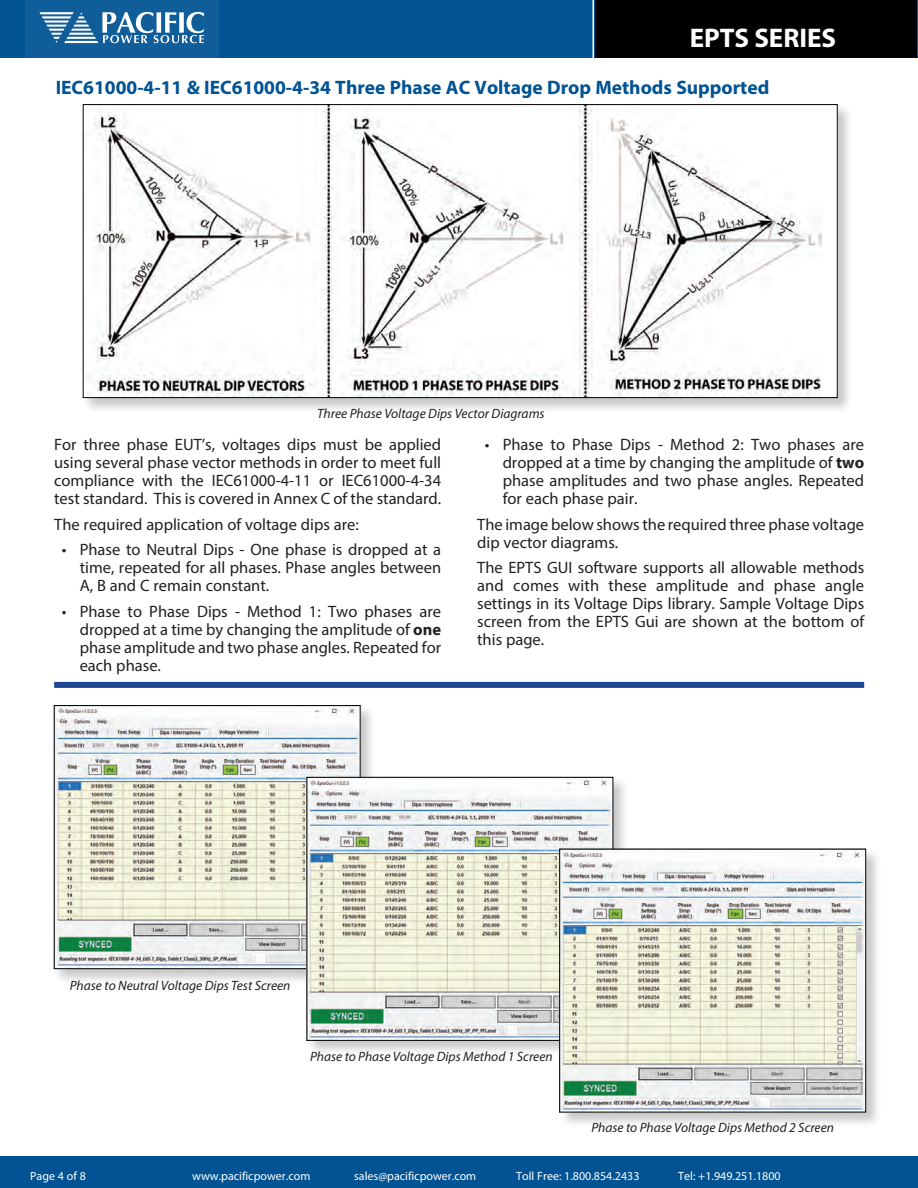
<style>
.page{position:relative;width:918px;height:1188px;background:#fff}
.page>*{position:absolute;margin:0;border:0;box-sizing:border-box;transform-origin:0 0}
.t1{font:700 27px "Myriad Pro";color:#fff}
.t2{font:700 19.5px "Myriad Pro";color:#015393}
.t3{font:16.5px/18px "Myriad Pro";color:#231f20;text-align:justify}
.t4{font:italic 13.5px "Myriad Pro";color:#231f20}
.t5{font:12px "Myriad Pro";color:#fff}
.s1{font-weight:700}
</style>
<div class="page">
<div style="left:0;top:0;width:917px;height:58px;background:#015393"></div>
<div style="left:595px;top:0;width:323px;height:58px;background:#000"></div>
<hr style="left:917px;top:0;width:1px;height:58px;background:#015393">
<hr style="left:592px;top:0;width:2px;height:59px;background:#fff">
<div style="left:0;top:1157px;width:918px;height:31px;background:#015393"></div>
<div style="left:82px;top:103px;width:772px;height:311px;background:#231f20;opacity:.25"></div>
<img style="left:85px;top:106px;width:750px;height:290px">
<div style="left:54px;top:682px;width:810px;height:6px;background:#1b4692"></div>
<div style="left:53px;top:704px;width:323px;height:281px;background:#231f20;opacity:.25"></div>
<img style="left:56px;top:707px;width:302px;height:260px">
<div style="left:54px;top:705px;width:306px;height:264px;border:1px solid #000"></div>
<div style="left:306px;top:776px;width:323px;height:281px;background:#231f20;opacity:.25"></div>
<img style="left:309px;top:779px;width:302px;height:260px">
<div style="left:307px;top:777px;width:306px;height:264px;border:1px solid #000"></div>
<div style="left:559px;top:848px;width:323px;height:280px;background:#231f20;opacity:.25"></div>
<img style="left:562px;top:851px;width:302px;height:259px">
<div style="left:25px;top:0;width:194px;height:58px;background:#0f5d99"></div>
<svg style="left:39px;top:12px;width:165px;height:31px"></svg>
<h1 class="t1" style="left:690px;top:20px;width:148px">EPTS SERIES</h1>
<p class="t2" style="left:56px;top:75px;width:715px">IEC61000-4-11 &amp; IEC61000-4-34 Three Phase AC Voltage Drop Methods Supported</p>
<p class="t4" style="left:317px;top:405px;width:229px">Three Phase Voltage Dips Vector Diagrams</p>
<p class="t3" style="left:503px;top:435px;width:363px;text-indent:-18px">• Phase to Phase Dips - Method 2: Two phases are dropped at a time by changing the amplitude of <span class="s1">two </span>phase amplitudes and two phase angles. Repeated for each phase pair.</p>
<p class="t3" style="left:477px;top:515px;width:388px">The image below shows the required three phase voltage dip vector diagrams.</p>
<p class="t3" style="left:477px;top:558px;width:389px">The EPTS GUI software supports all allowable methods and comes with these amplitude and phase angle settings in its Voltage Dips library. Sample Voltage Dips screen from the EPTS Gui are shown at the bottom of this page.</p>
<p class="t3" style="left:54px;top:435px;width:389px">For three phase EUT’s, voltages dips must be applied using several phase vector methods in order to meet full compliance with the IEC61000-4-11 or IEC61000-4-34 test standard. This is covered in Annex C of the standard.</p>
<p class="t3" style="left:54px;top:515px;width:306px">The required application of voltage dips are:</p>
<p class="t3" style="left:80px;top:540px;width:363px;text-indent:-18px">• Phase to Neutral Dips - One phase is dropped at a time, repeated for all phases. Phase angles between A, B and C remain constant.</p>
<p class="t3" style="left:80px;top:602px;width:363px;text-indent:-18px">• Phase to Phase Dips - Method 1: Two phases are dropped at a time by changing the amplitude of <span class="s1">one </span>phase amplitude and two phase angles. Repeated for each phase.</p>
<p class="t4" style="left:70px;top:977px;width:222px">Phase to Neutral Voltage Dips Test Screen</p>
<p class="t4" style="left:310px;top:1048px;width:244px">Phase to Phase Voltage Dips Method 1 Screen</p>
<p class="t4" style="left:591px;top:1119px;width:244px">Phase to Phase Voltage Dips Method 2 Screen</p>
<p class="t5" style="left:30px;top:1168px;width:57px">Page 4 of 8</p>
<p class="t5" style="left:192px;top:1168px;width:120px">www.pacificpower.com</p>
<p class="t5" style="left:354px;top:1168px;width:124px">sales@pacificpower.com</p>
<p class="t5" style="left:516px;top:1168px;width:125px">Toll Free: 1.800.854.2433</p>
<p class="t5" style="left:678px;top:1168px;width:104px">Tel: +1.949.251.1800</p>
</div>
